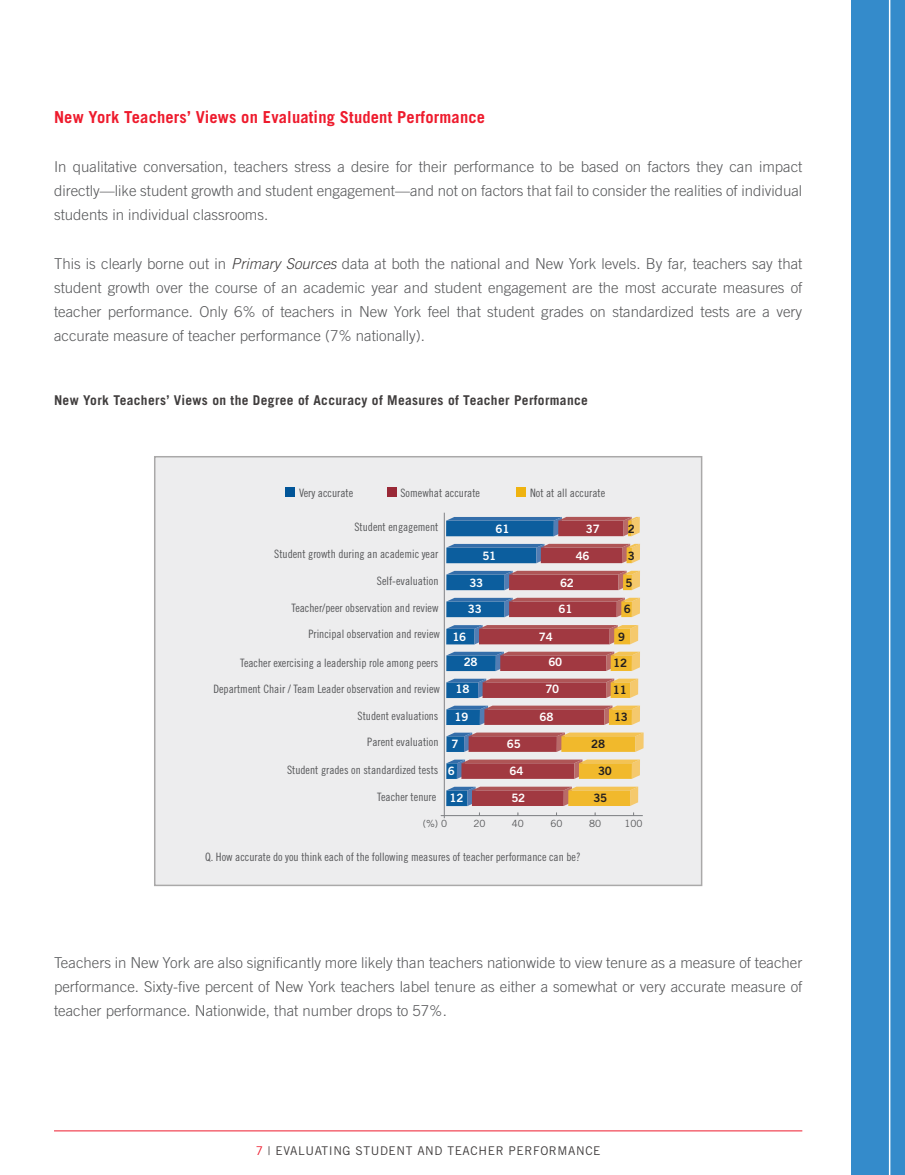
<style>
.page{position:relative;width:905px;height:1175px;background:#fff}
.page>*{position:absolute;margin:0;border:0;box-sizing:border-box;transform-origin:0 0}
.intro{font:700 16.5px "Trade Gothic";letter-spacing:.01em;color:#ee1b2d}
.body{font:300 15px/24px "Trade Gothic";color:#57585a;text-align:justify}
.chart_head{font:700 13.5px "Trade Gothic";letter-spacing:.025em;color:#403d3d}
.footer{font:12px "Trade Gothic";letter-spacing:.05em;color:#403d3d}
.t1{font:11.55px "Trade Gothic Cond Eighteen";color:#57585a}
.t2{font:11.55px "Trade Gothic Bold Two";letter-spacing:-.015em;color:#fff}
.t3{font:11.55px "Trade Gothic Bold Two";letter-spacing:-.015em;color:#231f20}
.t4{font:9.9px "Trade Gothic";color:#57585a}
.s1{font-style:italic;color:#403d3d}
.s2{color:#ee1b2d}
</style>
<div class="page">
<hr style="left:54px;top:1130px;width:748px;height:1px;background:#ee1b2d">
<div style="left:850px;top:0;width:54px;height:1174px;background:#348bcb"></div>
<hr style="left:888px;top:0;width:2px;height:1174px;background:#fff">
<div style="left:155px;top:457px;width:546px;height:428px;background:#ededee"></div>
<div style="left:285px;top:487px;width:10px;height:10px;background:#015598"></div>
<div style="left:387px;top:487px;width:10px;height:10px;background:#992836"></div>
<div style="left:515px;top:487px;width:10px;height:10px;background:#efb310"></div>
<svg style="left:446px;top:786px;width:192px;height:20px;background:#b27957"></svg>
<hr style="left:441px;top:815px;width:201px;height:1px;background:#808285">
<hr style="left:444px;top:512px;width:1px;height:303px;background:#808285">
<svg style="left:446px;top:732px;width:197px;height:20px;background:#b87e54"></svg>
<svg style="left:446px;top:705px;width:194px;height:20px;background:#9a6360"></svg>
<svg style="left:446px;top:678px;width:192px;height:20px;background:#9a605f"></svg>
<svg style="left:446px;top:651px;width:194px;height:20px;background:#8e6567"></svg>
<svg style="left:446px;top:625px;width:192px;height:19px;background:#985959"></svg>
<svg style="left:446px;top:598px;width:194px;height:19px;background:#805a68"></svg>
<svg style="left:446px;top:571px;width:194px;height:19px;background:#805968"></svg>
<svg style="left:446px;top:544px;width:194px;height:19px;background:#675d77"></svg>
<svg style="left:446px;top:517px;width:193px;height:19px;background:#585e7f"></svg>
<svg style="left:446px;top:759px;width:194px;height:20px;background:#b67153"></svg>
<div style="left:154px;top:456px;width:548px;height:430px;border:2px solid #aaa9a9"></div>
<p class="intro" style="left:54px;top:107px;width:432px">New York Teachers’ Views on Evaluating Student Performance</p>
<p class="body" style="left:54px;top:155px;width:749px">In qualitative conversation, teachers stress a desire for their performance to be based on factors they can impact directly—like student growth and student engagement—and not on factors that fail to consider the realities of individual students in individual classrooms.</p>
<p class="body" style="left:54px;top:251px;width:749px">This is clearly borne out in <span class="s1">Primary Sources</span> data at both the national and New York levels. By far, teachers say that student growth over the course of an academic year and student engagement are the most accurate measures of teacher performance. Only 6% of teachers in New York feel that student grades on standardized tests are a very accurate measure of teacher performance (7% nationally).</p>
<p class="chart_head" style="left:54px;top:392px;width:535px">New York Teachers’ Views on the Degree of Accuracy of Measures of Teacher Performance</p>
<p class="t1" style="left:299px;top:486px;width:56px">Very accurate</p>
<p class="t1" style="left:400px;top:486px;width:81px">Somewhat accurate</p>
<p class="t1" style="left:530px;top:486px;width:77px">Not at all accurate</p>
<p class="t1" style="left:354px;top:520px;width:86px">Student engagement</p>
<p class="t2" style="left:495px;top:521px;width:15px">61</p>
<p class="t2" style="left:586px;top:521px;width:15px">37</p>
<p class="t3" style="left:628px;top:521px;width:9px">2</p>
<p class="t1" style="left:274px;top:547px;width:166px">Student growth during an academic year</p>
<p class="t2" style="left:482px;top:548px;width:15px">51</p>
<p class="t2" style="left:575px;top:548px;width:15px">46</p>
<p class="t3" style="left:627px;top:548px;width:9px">3</p>
<p class="t1" style="left:377px;top:573px;width:63px">Self-evaluation</p>
<p class="t1" style="left:291px;top:600px;width:148px">Teacher/peer observation and review</p>
<p class="t2" style="left:469px;top:575px;width:15px">33</p>
<p class="t2" style="left:560px;top:575px;width:15px">62</p>
<p class="t3" style="left:625px;top:575px;width:9px">5</p>
<p class="t2" style="left:468px;top:602px;width:15px">33</p>
<p class="t2" style="left:558px;top:602px;width:15px">61</p>
<p class="t3" style="left:624px;top:602px;width:9px">6</p>
<p class="t1" style="left:308px;top:627px;width:133px">Principal observation and review</p>
<p class="t1" style="left:240px;top:656px;width:200px">Teacher exercising a leadership role among peers</p>
<p class="t2" style="left:452px;top:629px;width:15px">16</p>
<p class="t2" style="left:539px;top:629px;width:15px">74</p>
<p class="t3" style="left:618px;top:629px;width:9px">9</p>
<p class="t2" style="left:464px;top:654px;width:15px">28</p>
<p class="t2" style="left:548px;top:654px;width:15px">60</p>
<p class="t3" style="left:613px;top:656px;width:15px">12</p>
<p class="t1" style="left:213px;top:682px;width:228px">Department Chair / Team Leader observation and review</p>
<p class="t2" style="left:455px;top:681px;width:15px">18</p>
<p class="t2" style="left:545px;top:681px;width:15px">70</p>
<p class="t3" style="left:613px;top:683px;width:15px">11</p>
<p class="t1" style="left:357px;top:709px;width:82px">Student evaluations</p>
<p class="t2" style="left:454px;top:710px;width:15px">19</p>
<p class="t2" style="left:539px;top:710px;width:15px">68</p>
<p class="t3" style="left:614px;top:710px;width:15px">13</p>
<p class="t1" style="left:367px;top:735px;width:73px">Parent evaluation</p>
<p class="t1" style="left:287px;top:763px;width:153px">Student grades on standardized tests</p>
<p class="t1" style="left:377px;top:790px;width:61px">Teacher tenure</p>
<p class="t2" style="left:451px;top:737px;width:9px">7</p>
<p class="t2" style="left:507px;top:737px;width:15px">65</p>
<p class="t3" style="left:591px;top:737px;width:15px">28</p>
<p class="t2" style="left:448px;top:764px;width:9px">6</p>
<p class="t2" style="left:509px;top:764px;width:15px">64</p>
<p class="t3" style="left:598px;top:764px;width:15px">30</p>
<p class="t2" style="left:449px;top:791px;width:15px">12</p>
<p class="t2" style="left:511px;top:791px;width:15px">52</p>
<p class="t3" style="left:593px;top:791px;width:15px">35</p>
<p class="t4" style="left:423px;top:818px;width:26px">(%) 0</p>
<p class="t4" style="left:473px;top:818px;width:14px">20</p>
<p class="t4" style="left:512px;top:818px;width:14px">40</p>
<p class="t4" style="left:550px;top:818px;width:14px">60</p>
<p class="t4" style="left:589px;top:818px;width:14px">80</p>
<p class="t4" style="left:624px;top:818px;width:20px">100</p>
<p class="t1" style="left:205px;top:849px;width:377px">Q. How accurate do you think each of the following measures of teacher performance can be?</p>
<p class="body" style="left:54px;top:950px;width:749px">Teachers in New York are also significantly more likely than teachers nationwide to view tenure as a measure of teacher performance. Sixty-five percent of New York teachers label tenure as either a somewhat or very accurate measure of teacher performance. Nationwide, that number drops to 57%.</p>
<p class="footer" style="left:256px;top:1143px;width:346px"><span class="s2">7</span> | EVALUATING STUDENT AND TEACHER PERFORMANCE</p>
</div>
